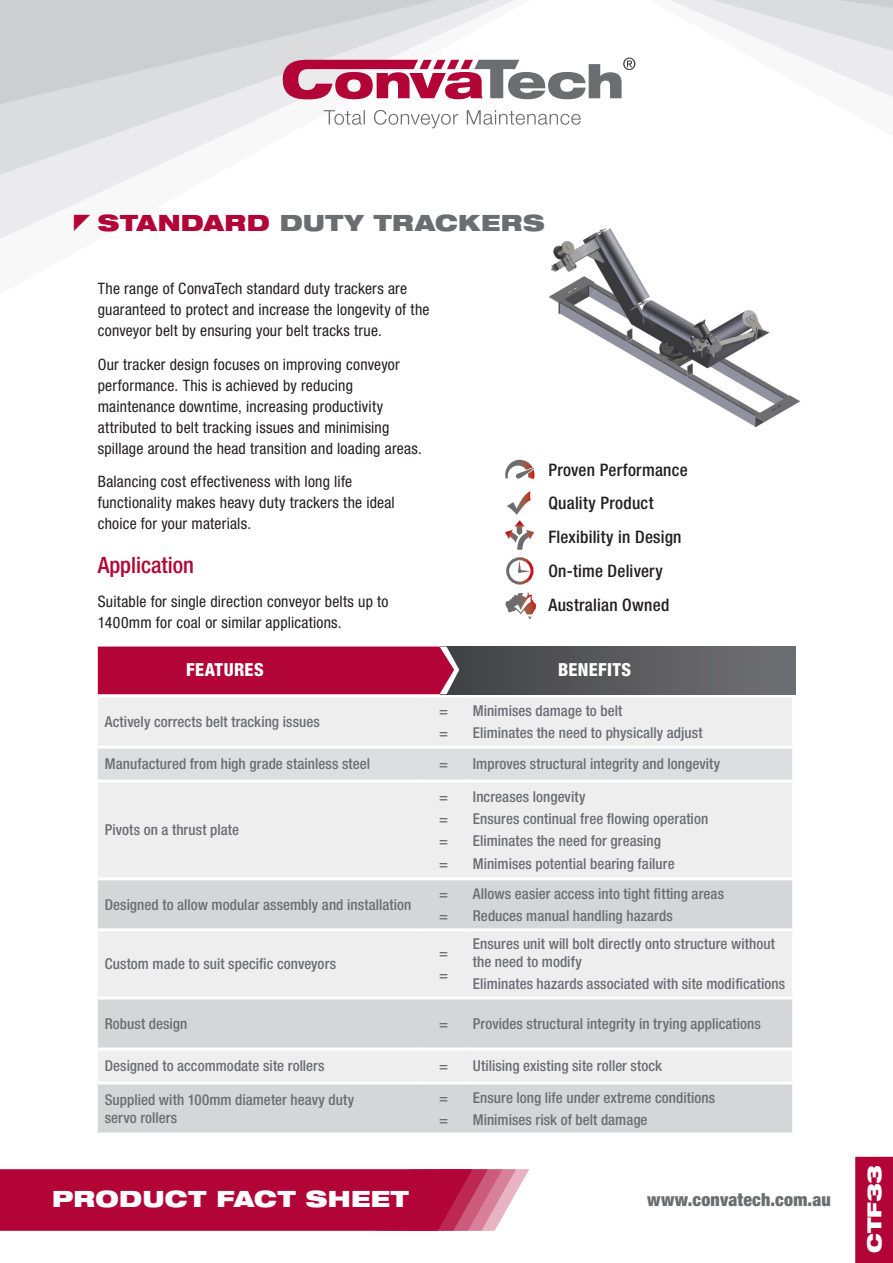
<style>
.page{position:relative;width:893px;height:1263px;background:#fff}
.page>*{position:absolute;margin:0;border:0;box-sizing:border-box;transform-origin:0 0}
.Large_Paragraph_Head{font:900 expanded 22.5px "Helvetica Neue LT Std";letter-spacing:.025em;color:#6c6d70}
.t1{font:900 expanded 22.5px "Helvetica Neue LT Std";letter-spacing:.02em;color:#fff}
.Large_Paragraph_Head-2{font:500 condensed 22.5px "Helvetica Neue LT Std";color:#b30437}
.t2{font:900 expanded 19.5px "Helvetica Neue LT Std";letter-spacing:-.005em;color:#fff}
.t3{font:900 condensed 18px "Helvetica Neue LT Std";letter-spacing:.01em;color:#6c6d70}
.t4{font:800 condensed 18px "Helvetica Neue LT Std";letter-spacing:.02em;color:#fff}
.t5{font:500 condensed 17.25px "Helvetica Neue LT Std";letter-spacing:.015em;color:#231f20}
.t6{font:condensed 15.75px/21px "Helvetica Neue LT Std";letter-spacing:.015em;color:#231f20}
.t7{font:500 condensed 15px/18px "Helvetica Neue LT Std";letter-spacing:.005em;color:#6c6d70}
.s1{color:#b30437}
</style>
<div class="page">
<svg style="left:0;top:179px;width:128px;height:60px;fill:#ebebed"></svg>
<svg style="left:0;top:107px;width:434px;height:72px"></svg>
<svg style="left:0;top:0;width:893px;height:107px"></svg>
<svg style="left:0;top:1169px;width:529px;height:62px;background:#b91847"></svg>
<svg style="left:324px;top:110px;width:257px;height:18px"></svg>
<svg style="left:283px;top:58px;width:352px;height:41px"></svg>
<div style="left:855px;top:1156px;width:38px;height:107px;background:#b30437"></div>
<img style="left:549px;top:228px;width:251px;height:200px">
<svg style="left:505px;top:460px;width:29px;height:19px"></svg>
<svg style="left:508px;top:559px;width:24px;height:24px"></svg>
<div style="left:506px;top:557px;width:27px;height:28px;border:3px solid #fff;border-radius:50%"></div>
<svg style="left:518px;top:562px;width:11px;height:11px"></svg>
<svg style="left:505px;top:592px;width:31px;height:27px"></svg>
<svg style="left:505px;top:491px;width:29px;height:59px"></svg>
<div style="left:98px;top:698px;width:694px;height:179px;background:#eeeeef"></div>
<div style="left:98px;top:748px;width:694px;height:31px;background:#dddee0"></div>
<svg style="left:98px;top:880px;width:694px;height:252px;background:#dfdfe1"></svg>
<hr style="left:98px;top:745px;width:325px;height:3px;background:#fff">
<hr style="left:423px;top:745px;width:41px;height:3px;background:#fff">
<hr style="left:464px;top:745px;width:328px;height:3px;background:#fff">
<hr style="left:98px;top:779px;width:325px;height:3px;background:#fff">
<hr style="left:423px;top:779px;width:41px;height:3px;background:#fff">
<hr style="left:464px;top:779px;width:328px;height:3px;background:#fff">
<hr style="left:98px;top:928px;width:325px;height:3px;background:#fff">
<hr style="left:423px;top:928px;width:41px;height:3px;background:#fff">
<hr style="left:464px;top:928px;width:328px;height:3px;background:#fff">
<hr style="left:98px;top:996px;width:325px;height:3px;background:#fff">
<hr style="left:423px;top:996px;width:41px;height:3px;background:#fff">
<hr style="left:464px;top:996px;width:328px;height:3px;background:#fff">
<hr style="left:98px;top:1047px;width:325px;height:3px;background:#fff">
<hr style="left:423px;top:1047px;width:41px;height:3px;background:#fff">
<hr style="left:464px;top:1047px;width:328px;height:3px;background:#fff">
<hr style="left:98px;top:1081px;width:325px;height:3px;background:#fff">
<hr style="left:423px;top:1081px;width:41px;height:3px;background:#fff">
<hr style="left:464px;top:1081px;width:328px;height:3px;background:#fff">
<div style="left:440px;top:646px;width:355px;height:48px;background:linear-gradient(to right,#404142,#717175)"></div>
<div style="left:98px;top:646px;width:361px;height:48px;background:#b30437"></div>
<svg style="left:74px;top:214px;width:16px;height:17px"></svg>
<p class="Large_Paragraph_Head" style="left:98px;top:208px;width:448px"><span class="s1">STANDARD</span> DUTY TRACKERS</p>
<p class="t6" style="left:98px;top:278px;width:333px">The range of ConvaTech standard duty trackers are guaranteed to protect and increase the longevity of the conveyor belt by ensuring your belt tracks true.</p>
<p class="t6" style="left:98px;top:353px;width:326px">Our tracker design focuses on improving conveyor performance. This is achieved by reducing maintenance downtime, increasing productivity attributed to belt tracking issues and minimising spillage around the head transition and loading areas.</p>
<p class="t6" style="left:98px;top:471px;width:299px">Balancing cost effectiveness with long life functionality makes heavy duty trackers the ideal choice for your materials.</p>
<p class="Large_Paragraph_Head-2" style="left:98px;top:552px;width:98px">Application</p>
<p class="t6" style="left:98px;top:591px;width:292px">Suitable for single direction conveyor belts up to<br>1400mm for coal or similar applications.</p>
<p class="t5" style="left:548px;top:459px;width:141px">Proven Performance</p>
<p class="t5" style="left:548px;top:493px;width:107px">Quality Product</p>
<p class="t5" style="left:548px;top:527px;width:135px">Flexibility in Design</p>
<p class="t5" style="left:548px;top:560px;width:116px">On-time Delivery</p>
<p class="t5" style="left:548px;top:594px;width:122px">Australian Owned</p>
<p class="t4" style="left:186px;top:658px;width:79px">FEATURES</p>
<p class="t4" style="left:558px;top:658px;width:75px">BENEFITS</p>
<p class="t7" style="left:105px;top:712px;width:217px">Actively corrects belt tracking issues</p>
<p class="t7" style="left:439px;top:701px;width:10px">=</p>
<p class="t7" style="left:439px;top:723px;width:10px">=</p>
<p class="t7" style="left:473px;top:701px;width:151px">Minimises damage to belt</p>
<p class="t7" style="left:473px;top:723px;width:231px">Eliminates the need to physically adjust</p>
<p class="t7" style="left:105px;top:755px;width:267px">Manufactured from high grade stainless steel</p>
<p class="t7" style="left:439px;top:755px;width:10px">=</p>
<p class="t7" style="left:473px;top:755px;width:249px">Improves structural integrity and longevity</p>
<p class="t7" style="left:105px;top:821px;width:136px">Pivots on a thrust plate</p>
<p class="t7" style="left:105px;top:895px;width:308px">Designed to allow modular assembly and installation</p>
<p class="t7" style="left:105px;top:955px;width:233px">Custom made to suit specific conveyors</p>
<p class="t7" style="left:439px;top:787px;width:10px">=</p>
<p class="t7" style="left:439px;top:810px;width:10px">=</p>
<p class="t7" style="left:439px;top:832px;width:10px">=</p>
<p class="t7" style="left:439px;top:854px;width:10px">=</p>
<p class="t7" style="left:439px;top:884px;width:10px">=</p>
<p class="t7" style="left:439px;top:906px;width:10px">=</p>
<p class="t7" style="left:439px;top:944px;width:10px">=</p>
<p class="t7" style="left:439px;top:966px;width:10px">=</p>
<p class="t7" style="left:473px;top:787px;width:114px">Increases longevity</p>
<p class="t7" style="left:473px;top:810px;width:237px">Ensures continual free flowing operation</p>
<p class="t7" style="left:473px;top:832px;width:190px">Eliminates the need for greasing</p>
<p class="t7" style="left:473px;top:854px;width:203px">Minimises potential bearing failure</p>
<p class="t7" style="left:473px;top:884px;width:253px">Allows easier access into tight fitting areas</p>
<p class="t7" style="left:473px;top:906px;width:201px">Reduces manual handling hazards</p>
<p class="t7" style="left:473px;top:935px;width:304px">Ensures unit will bolt directly onto structure without the need to modify</p>
<p class="t7" style="left:473px;top:975px;width:314px">Eliminates hazards associated with site modifications</p>
<p class="t7" style="left:105px;top:1014px;width:84px">Robust design</p>
<p class="t7" style="left:439px;top:1014px;width:10px">=</p>
<p class="t7" style="left:473px;top:1014px;width:290px">Provides structural integrity in trying applications</p>
<p class="t7" style="left:105px;top:1057px;width:221px">Designed to accommodate site rollers</p>
<p class="t7" style="left:439px;top:1057px;width:10px">=</p>
<p class="t7" style="left:473px;top:1057px;width:191px">Utilising existing site roller stock</p>
<p class="t7" style="left:105px;top:1090px;width:251px">Supplied with 100mm diameter heavy duty servo rollers</p>
<p class="t7" style="left:439px;top:1088px;width:10px">=</p>
<p class="t7" style="left:473px;top:1088px;width:244px">Ensure long life under extreme conditions</p>
<p class="t7" style="left:473px;top:1110px;width:176px">Minimises risk of belt damage</p>
<p class="t7" style="left:439px;top:1110px;width:10px">=</p>
<h1 class="t1" style="left:52px;top:1184px;width:358px">PRODUCT FACT SHEET</h1>
<p class="t3" style="left:647px;top:1188px;width:185px">www.convatech.com.au</p>
<h2 class="t2" style="left:862px;top:1253px;width:90px;rotate:-90deg">CTF33</h2>
</div>
